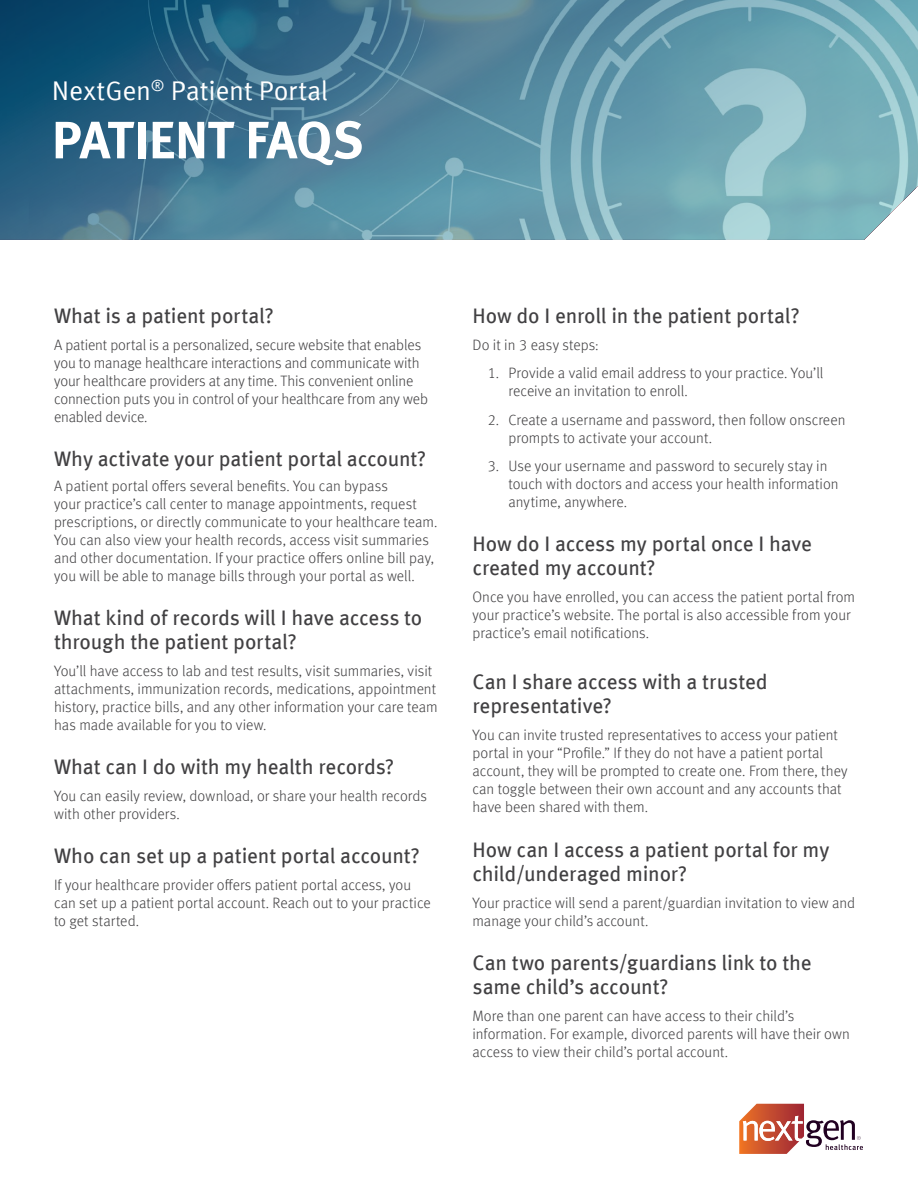
<style>
.page{position:relative;width:918px;height:1188px;background:#fff}
.page>*{position:absolute;margin:0;border:0;box-sizing:border-box;transform-origin:0 0}
.t1{font:700 52.5px "Meta Offc";letter-spacing:-.015em;color:#fff}
.t2{font:27px "Meta Offc Norm";letter-spacing:-.005em;color:#fff}
.t3{font:21px/24px "Meta Offc";letter-spacing:-.01em;color:#414042}
.t4{font:300 15px/18px "Meta Offc";color:#414042}
</style>
<div class="page">
<svg style="left:739px;top:1104px;width:124px;height:50px"></svg>
<svg style="left:0;top:0;width:918px;height:240px;background:#568ba0"></svg>
<h2 class="t2" style="left:52px;top:75px;width:278px">NextGen<sup>®</sup> Patient Portal</h2>
<h1 class="t1" style="left:52px;top:109px;width:313px">PATIENT FAQS</h1>
<h3 class="t3" style="left:54px;top:304px;width:222px">What is a patient portal?</h3>
<p class="t4" style="left:54px;top:336px;width:376px">A patient portal is a personalized, secure website that enables you to manage healthcare interactions and communicate with your healthcare providers at any time. This convenient online connection puts you in control of your healthcare from any web enabled device.</p>
<h3 class="t3" style="left:54px;top:447px;width:374px">Why activate your patient portal account?</h3>
<p class="t4" style="left:54px;top:477px;width:385px">A patient portal offers several benefits. You can bypass<br>your practice’s call center to manage appointments, request prescriptions, or directly communicate to your healthcare team.<br>You can also view your health records, access visit summaries and other documentation. If your practice offers online bill pay, you will be able to manage bills through your portal as well.</p>
<h3 class="t3" style="left:54px;top:606px;width:370px">What kind of records will I have access to through the patient portal?</h3>
<p class="t4" style="left:54px;top:662px;width:385px">You’ll have access to lab and test results, visit summaries, visit attachments, immunization records, medications, appointment history, practice bills, and any other information your care team has made available for you to view.</p>
<h3 class="t3" style="left:54px;top:755px;width:342px">What can I do with my health records?</h3>
<p class="t4" style="left:54px;top:787px;width:374px">You can easily review, download, or share your health records with other providers.</p>
<h3 class="t3" style="left:54px;top:845px;width:367px">Who can set up a patient portal account?</h3>
<p class="t4" style="left:54px;top:877px;width:378px">If your healthcare provider offers patient portal access, you can set up a patient portal account. Reach out to your practice to get started.</p>
<h3 class="t3" style="left:472px;top:304px;width:329px">How do I enroll in the patient portal?</h3>
<p class="t4" style="left:472px;top:336px;width:128px">Do it in 3 easy steps:</p>
<p class="t4" style="left:508px;top:364px;width:316px;text-indent:-21px">1. Provide a valid email address to your practice. You’ll receive an invitation to enroll.</p>
<p class="t4" style="left:508px;top:411px;width:338px;text-indent:-21px">2. Create a username and password, then follow onscreen prompts to activate your account.</p>
<p class="t4" style="left:508px;top:457px;width:332px;text-indent:-21px">3. Use your username and password to securely stay in touch with doctors and access your health information anytime, anywhere.</p>
<h3 class="t3" style="left:472px;top:533px;width:341px">How do I access my portal once I have created my account?</h3>
<p class="t4" style="left:472px;top:589px;width:384px">Once you have enrolled, you can access the patient portal from your practice’s website. The portal is also accessible from your practice’s email notifications.</p>
<h3 class="t3" style="left:472px;top:671px;width:297px">Can I share access with a trusted representative?</h3>
<p class="t4" style="left:472px;top:727px;width:377px">You can invite trusted representatives to access your patient portal in your “Profile.” If they do not have a patient portal account, they will be prompted to create one. From there, they can toggle between their own account and any accounts that have been shared with them.</p>
<h3 class="t3" style="left:472px;top:838px;width:358px">How can I access a patient portal for my child/underaged minor?</h3>
<p class="t4" style="left:472px;top:894px;width:384px">Your practice will send a parent/guardian invitation to view and manage your child’s account.</p>
<h3 class="t3" style="left:472px;top:951px;width:341px">Can two parents/guardians link to the same child’s account?</h3>
<p class="t4" style="left:472px;top:1007px;width:379px">More than one parent can have access to their child’s information. For example, divorced parents will have their own access to view their child’s portal account.</p>
</div>
